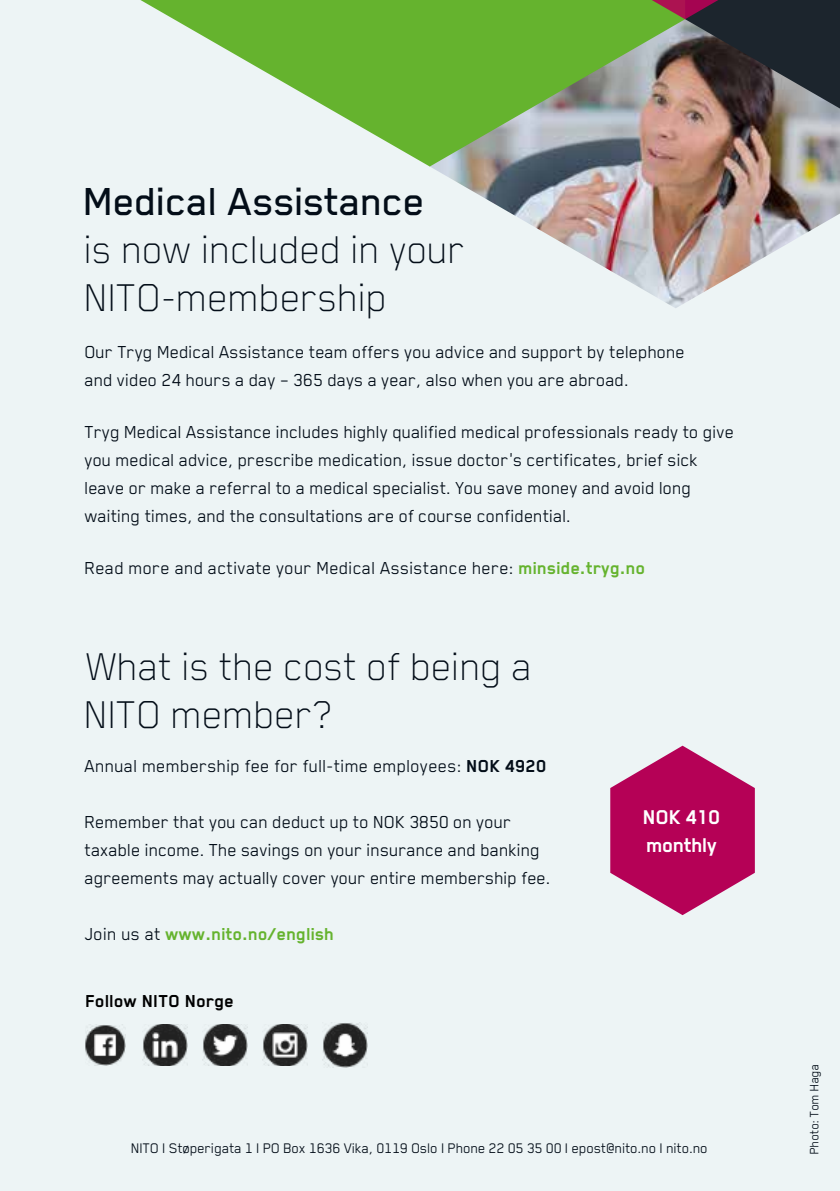
<style>
.page{position:relative;width:840px;height:1191px;background:#fff}
.page>*{position:absolute;margin:0;border:0;box-sizing:border-box;transform-origin:0 0}
.t1{font:100 45px/48px "Blender";letter-spacing:-.01em;color:#030d18}
.t2{font:500 45px "Blender";letter-spacing:-.01em;color:#030d18}
.t3{font:700 23px/28.2px "Blender";letter-spacing:-.02em;color:#fff}
.t4{font:20px/28px "Blender";letter-spacing:-.01em;color:#030d18}
.t5{font:700 20px "Blender";color:#65b32e}
.t6{font:700 20px "Blender";color:#000}
.t7{font:16px "Blender";letter-spacing:-.015em;color:#030d18}
.t8{font:14px "Blender";letter-spacing:-.015em;color:#030d18}
.s1{font-weight:700;color:#65b32e}
.s2{font-weight:700}
.s3{font-weight:400;color:#030d18}
</style>
<div class="page">
<div style="left:0;top:0;width:839px;height:1191px;background:#edf4f5"></div>
<img style="left:85px;top:1024px;width:40px;height:41px">
<img style="left:262px;top:1024px;width:45px;height:41px">
<img style="left:143px;top:1024px;width:44px;height:41px">
<img style="left:322px;top:1022px;width:45px;height:45px">
<img style="left:202px;top:1024px;width:45px;height:41px">
<svg style="left:610px;top:745px;width:144px;height:170px"></svg>
<img style="left:429px;top:109px;width:410px;height:199px">
<svg style="left:140px;top:0;width:544px;height:166px"></svg>
<svg style="left:471px;top:0;width:368px;height:109px;background:#5e7946"></svg>
<h1 class="t2" style="left:85px;top:177px;width:343px">Medical Assistance</h1>
<h1 class="t1" style="left:85px;top:224px;width:382px">is now included in your<br>NITO-membership</h1>
<p class="t4" style="left:85px;top:337px;width:601px">Our Tryg Medical Assistance team offers you advice and support by telephone and video 24 hours a day – 365 days a year, also when you are abroad.</p>
<p class="t4" style="left:85px;top:417px;width:651px">Tryg Medical Assistance includes highly qualified medical professionals ready to give you medical advice, prescribe medication, issue doctor’s certificates, brief sick leave or make a referral to a medical specialist. You save money and avoid long waiting times, and the consultations are of course confidential.</p>
<p class="t4" style="left:85px;top:553px;width:562px">Read more and activate your Medical Assistance here: <span class="s1">minside.tryg.no</span></p>
<h1 class="t1" style="left:85px;top:640px;width:449px">What is the cost of being a<br>NITO member?</h1>
<p class="t4" style="left:85px;top:750px;width:463px">Annual membership fee for full-time employees: <span class="s2">NOK 4920</span></p>
<p class="t4" style="left:85px;top:806px;width:467px">Remember that you can deduct up to NOK 3850 on your taxable income. The savings on your insurance and banking agreements may actually cover your entire membership fee.</p>
<p class="t5" style="left:85px;top:923px;width:251px"><span class="s3">Join us at</span> www.nito.no/english</p>
<p class="t6" style="left:86px;top:989px;width:150px">Follow NITO Norge</p>
<p class="t3" style="left:643px;top:802px;width:79px">NOK 410 monthly</p>
<p class="t7" style="left:131px;top:1139px;width:578px">NITO I Støperigata 1 I PO Box 1636 Vika, 0119 Oslo I Phone 22 05 35 00 I epost@nito.no I nito.no</p>
<p class="t8" style="left:805px;top:1153px;width:92px;rotate:-90deg">Photo: Tom Haga</p>
</div>
